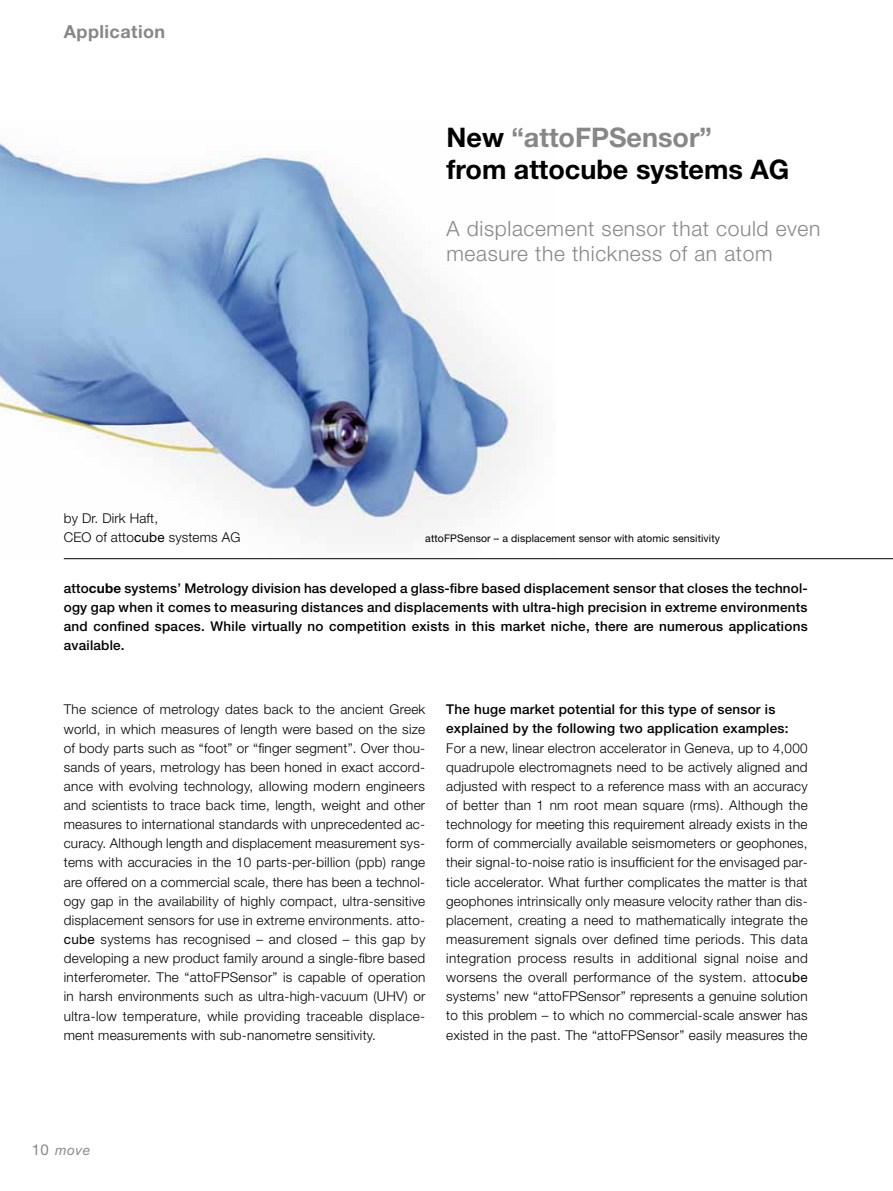
<style>
.page{position:relative;width:893px;height:1191px;background:#fff}
.page>*{position:absolute;margin:0;border:0;box-sizing:border-box;transform-origin:0 0}
.t1{font:700 27px/32.4px "Helvetica Neue LT";color:#000}
.t2{font:300 21px/25.5px "Helvetica Neue LT";letter-spacing:.03em;color:#878786}
.t3{font:700 18px "Helvetica Neue LT";letter-spacing:.025em;color:#878786}
.t4{font:italic 15px "Akzidenz Grotesk BQ";color:#878786}
.t5{font:300 13.5px/19.2px "Helvetica Neue LT";letter-spacing:.015em;color:#000;text-align:justify}
.t6{font:500 13.5px/19.2px "Helvetica Neue LT";letter-spacing:.02em;color:#000;text-align:justify}
.t7{font:10.5px "Helvetica Neue LT";letter-spacing:.01em;color:#000}
.s1{font-weight:400}
.s2{color:#878786}
.s3{font-weight:700}
.s4{font-family:"Helvetica Neue LT";font-style:normal}
</style>
<div class="page">
<img style="left:0;top:141px;width:519px;height:395px">
<hr style="left:64px;top:558px;width:829px;height:1px;background:#000">
<h3 class="t3" style="left:64px;top:21px;width:103px">Application</h3>
<p class="t5" style="left:64px;top:508px;width:178px">by Dr. Dirk Haft,<br>CEO of atto<span class="s1">cube</span> systems AG</p>
<h1 class="t1" style="left:446px;top:120px;width:344px">New <span class="s2">“attoFPSensor”<br></span>from attocube systems AG</h1>
<h2 class="t2" style="left:446px;top:215px;width:375px">A displacement sensor that could even measure the thickness of an atom</h2>
<p class="t7" style="left:425px;top:532px;width:296px">attoFPSensor – a displacement sensor with atomic sensitivity</p>
<p class="t6" style="left:64px;top:578px;width:745px">atto<span class="s3">cube</span> systems’ Metrology division has developed a glass-fibre based displacement sensor that closes the technol&shy;ogy gap when it comes to measuring distances and displacements with ultra-high precision in extreme environments and confined spaces. While virtually no competition exists in this market niche, there are numerous applications available.</p>
<p class="t5" style="left:64px;top:699px;width:363px">The science of metrology dates back to the ancient Greek world, in which measures of length were based on the size of body parts such as “foot” or “finger segment”. Over thou&shy;sands of years, metrology has been honed in exact accord&shy;ance with evolving technology, allowing modern engineers and scientists to trace back time, length, weight and other measures to international standards with unprecedented ac&shy;curacy. Although length and displacement measurement sys&shy;tems with accuracies in the 10 parts-per-billion (ppb) range are offered on a commercial scale, there has been a technol&shy;ogy gap in the availability of highly compact, ultra-sensitive displacement sensors for use in extreme environments. atto&shy;<span class="s1">cube</span> systems has recognised – and closed – this gap by developing a new product family around a single-fibre based interferometer. The “attoFPSensor” is capable of operation in harsh environments such as ultra-high-vacuum (UHV) or ultra-low temperature, while providing traceable displace&shy;ment measurements with sub-nanometre sensitivity.</p>
<p class="t6" style="left:446px;top:699px;width:344px">The huge market potential for this type of sensor is explained by the following two application examples:</p>
<p class="t5" style="left:446px;top:738px;width:363px">For a new, linear electron accelerator in Geneva, up to 4,000 quadrupole electromagnets need to be actively aligned and adjusted with respect to a reference mass with an accuracy of better than 1 nm root mean square (rms). Although the technology for meeting this requirement already exists in the form of commercially available seismometers or geophones, their signal-to-noise ratio is insufficient for the envisaged par&shy;ticle accelerator. What further complicates the matter is that geophones intrinsically only measure velocity rather than dis&shy;placement, creating a need to mathematically integrate the measurement signals over defined time periods. This data integration process results in additional signal noise and worsens the overall performance of the system. atto<span class="s1">cube </span>systems’ new “attoFPSensor” represents a genuine solution to this problem – to which no commercial-scale answer has existed in the past. The “attoFPSensor” easily measures the</p>
<p class="t4" style="left:32px;top:1140px;width:59px"><span class="s4">10</span> move</p>
</div>
